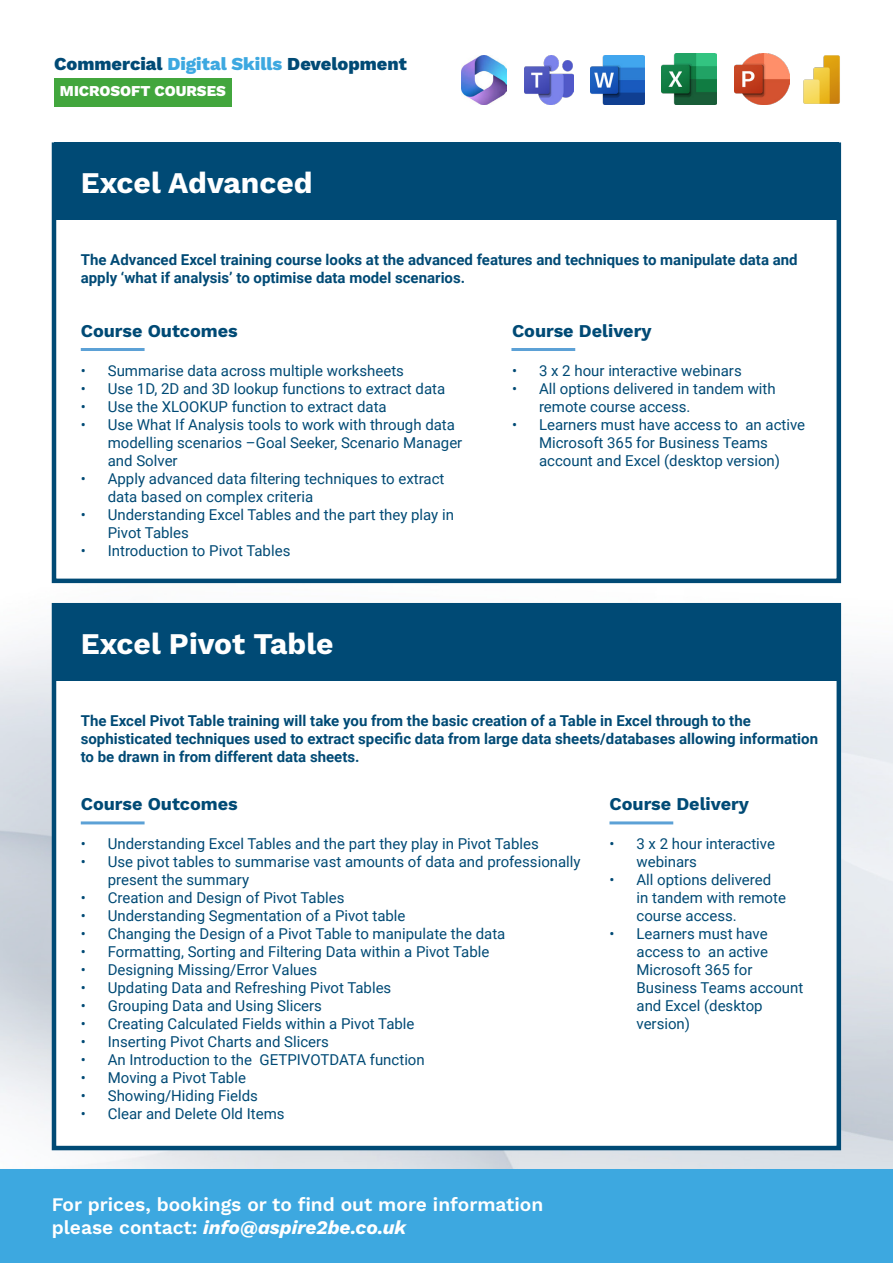
<style>
.page{position:relative;width:893px;height:1263px;background:#fff}
.page>*{position:absolute;margin:0;border:0;box-sizing:border-box;transform-origin:0 0}
.t1{font:30px "Work Sans";color:#fff}
.t2{font:19.2px/23.1px "Work Sans";color:#fff}
.t3{font:18.3px "Work Sans";color:#004a75}
.t4{font:18px "Work Sans";color:#004a75}
.t5{font:15px/18px "Roboto";color:#004a75}
.t6{font:700 15px/18px "Roboto";color:#004a75}
.t7{font:15px "Work Sans";color:#fff}
.s1{color:#3da8e0}
.s2{font-style:italic}
</style>
<div class="page">
<img style="left:0;top:553px;width:893px;height:616px">
<div style="left:0;top:1169px;width:893px;height:94px;background:#3da8e0"></div>
<img style="left:461px;top:55px;width:45px;height:50px">
<img style="left:591px;top:55px;width:53px;height:50px">
<img style="left:662px;top:54px;width:54px;height:51px">
<img style="left:789px;top:55px;width:51px;height:49px">
<img style="left:524px;top:55px;width:49px;height:50px">
<div style="left:54px;top:78px;width:178px;height:28px;background:#42a63d"></div>
<img style="left:734px;top:53px;width:55px;height:52px">
<div style="left:52px;top:603px;width:789px;height:547px;background:#fff;border:4px solid #004a75"></div>
<div style="left:52px;top:142px;width:789px;height:441px;background:#fff;border:4px solid #004a75"></div>
<div style="left:54px;top:603px;width:785px;height:77px;background:#004a75"></div>
<div style="left:54px;top:142px;width:785px;height:78px;background:#004a75"></div>
<hr style="left:81px;top:348px;width:64px;height:3px;background:#5ca1d6">
<hr style="left:81px;top:821px;width:64px;height:3px;background:#5ca1d6">
<hr style="left:511px;top:348px;width:64px;height:3px;background:#5ca1d6">
<hr style="left:609px;top:821px;width:64px;height:3px;background:#5ca1d6">
<p class="t3" style="left:54px;top:50px;width:354px">Commercial <span class="s1">Digital Skills</span> Development</p>
<p class="t7" style="left:60px;top:80px;width:167px">MICROSOFT COURSES</p>
<p class="t1" style="left:81px;top:160px;width:233px">Excel Advanced</p>
<p class="t6" style="left:81px;top:250px;width:718px">The Advanced Excel training course looks at the advanced features and techniques to manipulate data and apply ‘what if analysis’ to optimise data model scenarios.</p>
<p class="t4" style="left:81px;top:317px;width:159px">Course Outcomes</p>
<p class="t5" style="left:81px;top:361px;width:325px">• Summarise data across multiple worksheets</p>
<p class="t5" style="left:81px;top:379px;width:366px">• Use 1D, 2D and 3D lookup functions to extract data</p>
<p class="t5" style="left:81px;top:397px;width:307px">• Use the XLOOKUP function to extract data</p>
<p class="t5" style="left:108px;top:415px;width:356px;text-indent:-27px">• Use What If Analysis tools to work with through data modelling scenarios –Goal Seeker, Scenario Manager and Solver</p>
<p class="t5" style="left:108px;top:469px;width:338px;text-indent:-27px">• Apply advanced data filtering techniques to extract data based on complex criteria</p>
<p class="t5" style="left:108px;top:505px;width:348px;text-indent:-27px">• Understanding Excel Tables and the part they play in<br>Pivot Tables</p>
<p class="t5" style="left:81px;top:541px;width:211px">• Introduction to Pivot Tables</p>
<p class="t1" style="left:81px;top:621px;width:254px">Excel Pivot Table</p>
<p class="t4" style="left:512px;top:317px;width:141px">Course Delivery</p>
<p class="t5" style="left:512px;top:361px;width:231px">• 3 x 2 hour interactive webinars</p>
<p class="t5" style="left:539px;top:379px;width:238px;text-indent:-27px">• All options delivered in tandem with remote course access.</p>
<p class="t5" style="left:539px;top:415px;width:268px;text-indent:-27px">• Learners must have access to an active<br>Microsoft 365 for Business Teams account and Excel (desktop version)</p>
<p class="t6" style="left:81px;top:711px;width:739px">The Excel Pivot Table training will take you from the basic creation of a Table in Excel through to the sophisticated techniques used to extract specific data from large data sheets/databases allowing information to be drawn in from different data sheets.</p>
<p class="t4" style="left:81px;top:790px;width:159px">Course Outcomes</p>
<p class="t5" style="left:81px;top:834px;width:460px">• Understanding Excel Tables and the part they play in Pivot Tables</p>
<p class="t5" style="left:108px;top:852px;width:474px;text-indent:-27px">• Use pivot tables to summarise vast amounts of data and professionally present the summary</p>
<p class="t5" style="left:81px;top:888px;width:265px">• Creation and Design of Pivot Tables</p>
<p class="t5" style="left:81px;top:906px;width:326px">• Understanding Segmentation of a Pivot table</p>
<p class="t5" style="left:81px;top:924px;width:426px">• Changing the Design of a Pivot Table to manipulate the data</p>
<p class="t5" style="left:81px;top:942px;width:410px">• Formatting, Sorting and Filtering Data within a Pivot Table</p>
<p class="t5" style="left:81px;top:960px;width:238px">• Designing Missing/Error Values</p>
<p class="t5" style="left:81px;top:978px;width:312px">• Updating Data and Refreshing Pivot Tables</p>
<p class="t5" style="left:81px;top:996px;width:243px">• Grouping Data and Using Slicers</p>
<p class="t5" style="left:81px;top:1014px;width:335px">• Creating Calculated Fields within a Pivot Table</p>
<p class="t5" style="left:81px;top:1032px;width:250px">• Inserting Pivot Charts and Slicers</p>
<p class="t5" style="left:81px;top:1050px;width:346px">• An Introduction to the GETPIVOTDATA function</p>
<p class="t5" style="left:81px;top:1068px;width:167px">• Moving a Pivot Table</p>
<p class="t5" style="left:81px;top:1086px;width:179px">• Showing/Hiding Fields</p>
<p class="t5" style="left:81px;top:1104px;width:205px">• Clear and Delete Old Items</p>
<p class="t4" style="left:609px;top:790px;width:141px">Course Delivery</p>
<p class="t5" style="left:636px;top:834px;width:140px;text-indent:-27px">• 3 x 2 hour interactive webinars</p>
<p class="t5" style="left:636px;top:870px;width:151px;text-indent:-27px">• All options delivered in tandem with remote course access.</p>
<p class="t5" style="left:636px;top:924px;width:168px;text-indent:-27px">• Learners must have access to an active<br>Microsoft 365 for<br>Business Teams account and Excel (desktop version)</p>
<p class="t2" style="left:52px;top:1192px;width:493px">For prices, bookings or to find out more information please contact: <span class="s2">info@aspire2be.co.uk</span></p>
</div>
